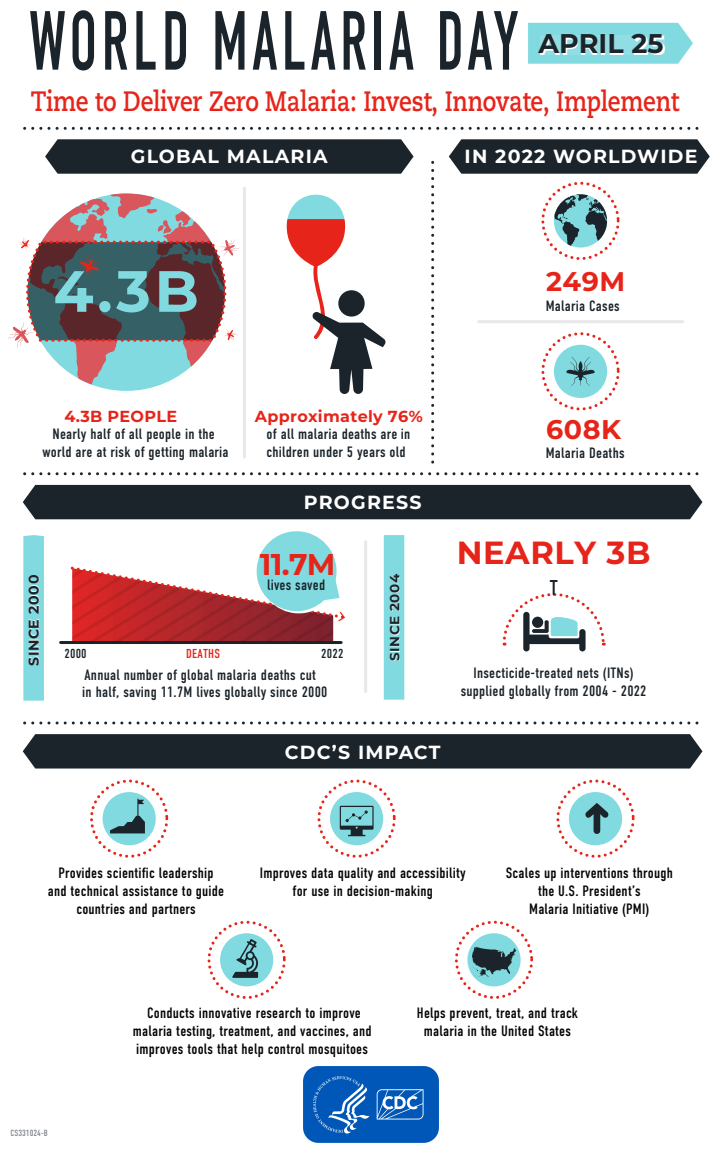
<style>
.page{position:relative;width:720px;height:1152px;background:#fff}
.page>*{position:absolute;margin:0;border:0;box-sizing:border-box;transform-origin:0 0}
.t1{font:83.6px "DIN Condensed";letter-spacing:.065em;color:#1b242b;scale:.73 1}
.t2{font:700 58.1px "Montserrat";color:#81dadf}
.t3{font:700 32px "Montserrat";letter-spacing:.02em;color:#e72419}
.t4{font:700 30px "Montserrat";color:#e72419}
.t5{font:700 28px "Caecilia LT Pro 75";letter-spacing:-.01em;color:#e72419;scale:.82 1}
.t6{font:700 27px "Montserrat";letter-spacing:.02em;color:#e72419}
.t7{font:700 27px "Montserrat";color:#1b242b}
.t8{font:700 19px "Montserrat";letter-spacing:.065em;color:#fff}
.t9{font:700 16px "Montserrat";letter-spacing:.02em;color:#e72419}
.t10{font:15px/18px "DIN Condensed";letter-spacing:.015em;color:#050504;text-align:center}
.t11{font:15px/18px "DIN Condensed";letter-spacing:.015em;color:#1b242b;text-align:center}
.t12{font:700 14.2px "Montserrat";letter-spacing:.025em;color:#1b242b}
.t13{font:700 13.4px "Montserrat";letter-spacing:.045em;color:#1b242b}
.t14{font:13px "DIN Condensed";letter-spacing:.015em;color:#1b242b}
.t15{font:13px "DIN Condensed";letter-spacing:.015em;color:#e72419}
.t16{font:9px "DIN Condensed";color:#85898e}
.s1{color:#fff}
</style>
<div class="page">
<svg style="left:554px;top:194px;width:55px;height:54px"></svg>
<svg style="left:45px;top:139px;width:369px;height:35px;background:#262f35"></svg>
<div style="left:23px;top:485px;width:679px;height:35px;background:#1b242b"></div>
<svg style="left:449px;top:139px;width:261px;height:35px;background:#293238"></svg>
<hr style="left:243px;top:188px;width:3px;height:269px;background:#e8e7e9">
<hr style="left:364px;top:542px;width:3px;height:150px;background:#e8e7e9">
<svg style="left:431px;top:162px;width:3px;height:302px"></svg>
<svg style="left:25px;top:472px;width:674px;height:3px"></svg>
<svg style="left:25px;top:127px;width:674px;height:3px"></svg>
<svg style="left:23px;top:734px;width:679px;height:35px;background:#222b32"></svg>
<svg style="left:25px;top:721px;width:674px;height:3px"></svg>
<svg style="left:287px;top:195px;width:99px;height:199px"></svg>
<div style="left:541px;top:182px;width:79px;height:78px;border:3px dashed #e72419;border-radius:50%"></div>
<div style="left:541px;top:332px;width:79px;height:79px;border:3px dashed #e72419;border-radius:50%"></div>
<hr style="left:479px;top:320px;width:204px;height:3px;background:#e8e7e9">
<svg style="left:23px;top:535px;width:21px;height:166px;background:#84dbdf"></svg>
<svg style="left:556px;top:347px;width:53px;height:53px"></svg>
<div style="left:554px;top:345px;width:53px;height:53px;background:#81dadf;border-radius:50%"></div>
<svg style="left:502px;top:580px;width:104px;height:72px"></svg>
<svg style="left:566px;top:357px;width:29px;height:29px"></svg>
<hr style="left:61px;top:641px;width:280px;height:3px;background:#1b242b">
<svg style="left:70px;top:531px;width:275px;height:113px"></svg>
<svg style="left:8px;top:194px;width:231px;height:194px"></svg>
<div style="left:90px;top:780px;width:78px;height:78px;border:3px dashed #e72419;border-radius:50%"></div>
<div style="left:103px;top:792px;width:53px;height:53px;background:#81dadf;border-radius:50%"></div>
<div style="left:208px;top:921px;width:78px;height:78px;border:3px dashed #e72419;border-radius:50%"></div>
<div style="left:220px;top:933px;width:53px;height:53px;background:#81dadf;border-radius:50%"></div>
<div style="left:455px;top:921px;width:78px;height:78px;border:3px dashed #e72419;border-radius:50%"></div>
<div style="left:467px;top:933px;width:54px;height:53px;background:#81dadf;border-radius:50%"></div>
<div style="left:317px;top:780px;width:79px;height:78px;border:3px dashed #e72419;border-radius:50%"></div>
<div style="left:330px;top:792px;width:53px;height:53px;background:#81dadf;border-radius:50%"></div>
<div style="left:556px;top:780px;width:79px;height:78px;border:3px dashed #e72419;border-radius:50%"></div>
<div style="left:569px;top:792px;width:53px;height:53px;background:#81dadf;border-radius:50%"></div>
<svg style="left:528px;top:23px;width:165px;height:41px;background:#8bdde1"></svg>
<svg style="left:540px;top:36px;width:125px;height:19px"></svg>
<svg style="left:384px;top:535px;width:21px;height:165px;background:#92dfe3"></svg>
<svg style="left:585px;top:803px;width:23px;height:31px"></svg>
<svg style="left:472px;top:947px;width:44px;height:30px"></svg>
<svg style="left:232px;top:939px;width:26px;height:39px"></svg>
<svg style="left:110px;top:799px;width:35px;height:34px"></svg>
<svg style="left:340px;top:806px;width:34px;height:30px"></svg>
<img style="left:303px;top:1066px;width:136px;height:77px">
<h1 class="t1" style="left:29px;top:-6px;width:672px">WORLD MALARIA DAY</h1>
<h3 class="t5" style="left:31px;top:82px;width:792px">Time to Deliver Zero Malaria: Invest, Innovate, Implement</h3>
<h3 class="t7" style="left:538px;top:24px;width:127px">APRIL 25</h3>
<p class="t8" style="left:131px;top:142px;width:198px">GLOBAL MALARIA</p>
<p class="t8" style="left:465px;top:143px;width:234px">IN 2022 WORLDWIDE</p>
<h2 class="t2" style="left:54px;top:249px;width:147px">4.3B</h2>
<h3 class="t6" style="left:546px;top:261px;width:81px">249M</h3>
<p class="t11" style="left:546px;top:297px;width:75px">Malaria Cases</p>
<p class="t9" style="left:64px;top:405px;width:114px">4.3B PEOPLE</p>
<p class="t9" style="left:255px;top:404px;width:169px">Approximately 76%</p>
<p class="t11" style="left:43px;top:426px;width:188px">Nearly half of all people in the world are at risk of getting malaria</p>
<p class="t11" style="left:267px;top:426px;width:145px;text-align:left">of all malaria deaths are in children under 5 years old</p>
<p class="t12" style="left:23px;top:666px;width:93px;rotate:-90deg">SINCE 2<span class="s1">000</span></p>
<p class="t8" style="left:304px;top:489px;width:119px">PROGRESS</p>
<h3 class="t4" style="left:260px;top:543px;width:77px">11.7M</h3>
<p class="t11" style="left:267px;top:576px;width:60px">lives saved</p>
<p class="t14" style="left:64px;top:647px;width:24px">2000</p>
<p class="t15" style="left:186px;top:647px;width:36px">DEATHS</p>
<p class="t14" style="left:321px;top:647px;width:24px">2022</p>
<p class="t11" style="left:82px;top:667px;width:247px;line-height:17px;text-align:left">Annual number of global malaria deaths cut<br>in half, saving 11.7M lives globally since 2000</p>
<p class="t13" style="left:385px;top:661px;width:89px;rotate:-90deg">SINCE 2004</p>
<p class="t8" style="left:285px;top:739px;width:157px">CDC’S IMPACT</p>
<h3 class="t6" style="left:546px;top:410px;width:76px">608K</h3>
<p class="t11" style="left:546px;top:445px;width:80px">Malaria Deaths</p>
<h3 class="t3" style="left:457px;top:529px;width:195px">NEARLY 3B</h3>
<p class="t11" style="left:461px;top:665px;width:187px">Insecticide-treated nets (ITNs) supplied globally from 2004 - 2022</p>
<p class="t10" style="left:48px;top:864px;width:178px">Provides scientific leadership and technical assistance to guide countries and partners</p>
<p class="t10" style="left:260px;top:864px;width:207px">Improves data quality and accessibility for use in decision-making</p>
<p class="t10" style="left:506px;top:864px;width:169px">Scales up interventions through the U.S. President’s<br>Malaria Initiative (PMI)</p>
<p class="t16" style="left:11px;top:1128px;width:39px">CS331024-B</p>
<p class="t10" style="left:133px;top:1004px;width:240px">Conducts innovative research to improve malaria testing, treatment, and vaccines, and improves tools that help control mosquitoes</p>
<p class="t10" style="left:417px;top:1005px;width:163px">Helps prevent, treat, and track malaria in the United States</p>
</div>
